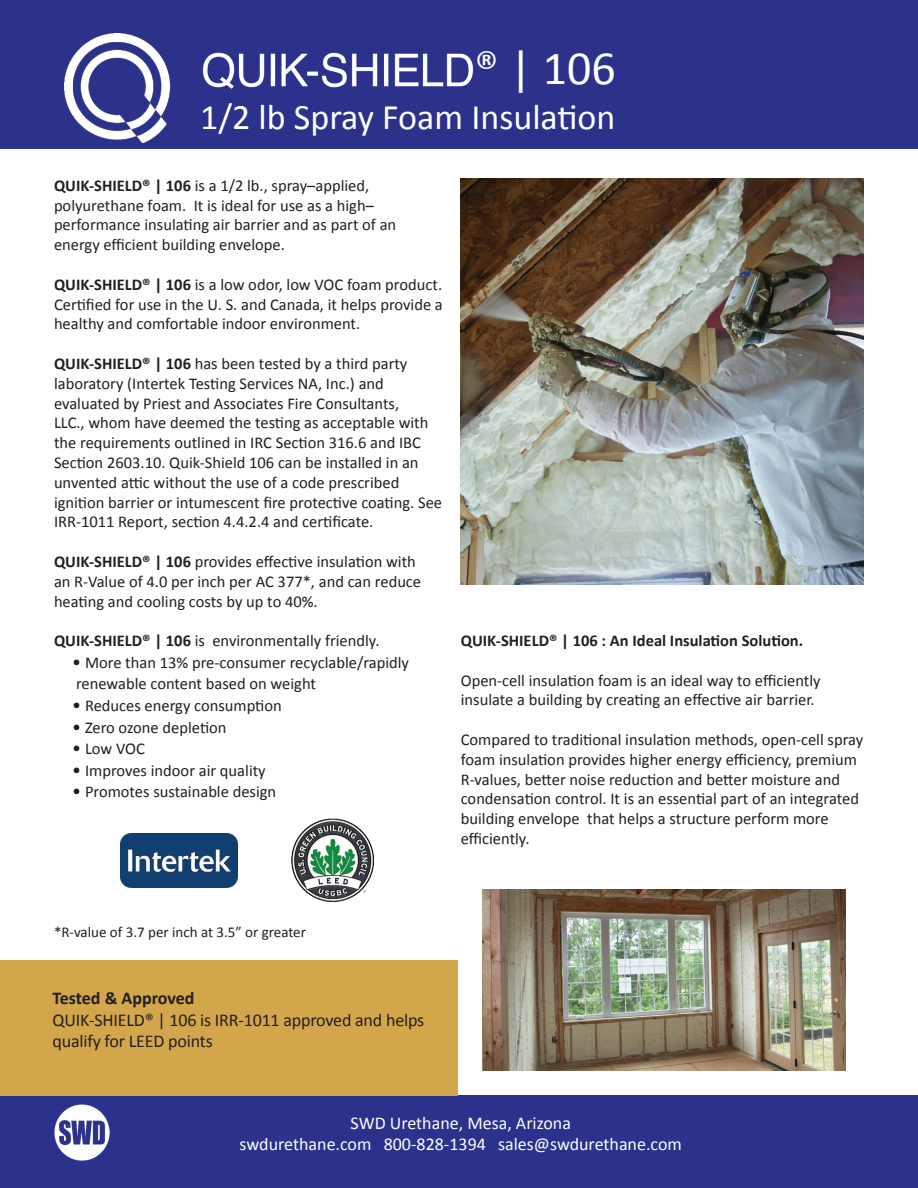
<style>
.page{position:relative;width:918px;height:1188px;background:#fff}
.page>*{position:absolute;margin:0;border:0;box-sizing:border-box;transform-origin:0 0}
.t1{font:48px "Calibri";color:#fff}
.t2{font:36px "Calibri";color:#fff}
.t3{font:18px/21.6px "Calibri";color:#fff;text-align:center}
.t4{font:18px/21.6px "Calibri";letter-spacing:-.01em;color:#231f20}
.t5{font:700 18px "Calibri";color:#231f20}
.t6{font:16.5px/19.8px "Calibri";color:#231f20}
.t7{font:700 16.5px "Calibri";color:#231f20}
.t8{font:15px "Calibri";color:#231f20}
.s1{font-weight:700}
.s2{font-size:18px}
</style>
<div class="page">
<div style="left:0;top:1096px;width:918px;height:92px;background:#2c318b"></div>
<div style="left:0;top:0;width:918px;height:148px;background:#2c318b"></div>
<div style="left:0;top:960px;width:458px;height:135px;background:#d4a64c"></div>
<img style="left:483px;top:889px;width:362px;height:182px">
<img style="left:64px;top:34px;width:107px;height:109px">
<img style="left:291px;top:818px;width:83px;height:85px">
<img style="left:54px;top:1104px;width:56px;height:56px">
<img style="left:461px;top:178px;width:403px;height:406px">
<img style="left:202px;top:52px;width:272px;height:37px">
<img style="left:121px;top:834px;width:116px;height:54px">
<h1 class="t1" style="left:475px;top:38px;width:143px">® | 106</h1>
<h2 class="t2" style="left:200px;top:94px;width:417px">1/2 lb Spray Foam Insulation</h2>
<p class="t6" style="left:54px;top:176px;width:344px"><span class="s1">QUIK-SHIELD® | 106</span> is a 1/2 lb., spray–applied, polyurethane foam. It is ideal for use as a high– performance insulating air barrier and as part of an energy efficient building envelope.</p>
<p class="t6" style="left:54px;top:275px;width:390px;text-align:justify"><span class="s1">QUIK-SHIELD® | 106</span> is a low odor, low VOC foam product.<br>Certified for use in the U. S. and Canada, it helps provide a healthy and comfortable indoor environment.</p>
<p class="t6" style="left:54px;top:354px;width:390px"><span class="s1">QUIK-SHIELD® | 106</span> has been tested by a third party laboratory (Intertek Testing Services NA, Inc.) and evaluated by Priest and Associates Fire Consultants,<br>LLC., whom have deemed the testing as acceptable with the requirements outlined in IRC Section 316.6 and IBC Section 2603.10. Quik‐Shield 106 can be installed in an unvented attic without the use of a code prescribed ignition barrier or intumescent fire protective coating. See IRR-1011 Report, section 4.4.2.4 and certificate.</p>
<p class="t6" style="left:54px;top:552px;width:369px"><span class="s1">QUIK-SHIELD® | 106</span> provides effective insulation with an R-Value of 4.0 per inch per AC 377*, and can reduce heating and cooling costs by up to 40%.</p>
<p class="t6" style="left:54px;top:631px;width:327px"><span class="s1">QUIK-SHIELD® | 106</span> is environmentally friendly.</p>
<p class="t6" style="left:72px;top:652px;width:339px;line-height:21.6px"><span class="s2">•</span> More than 13% pre-consumer recyclable/rapidly renewable content based on weight</p>
<p class="t6" style="left:72px;top:696px;width:211px"><span class="s2">•</span> Reduces energy consumption</p>
<p class="t6" style="left:72px;top:717px;width:156px"><span class="s2">•</span> Zero ozone depletion</p>
<p class="t6" style="left:72px;top:739px;width:74px"><span class="s2">•</span> Low VOC</p>
<p class="t6" style="left:72px;top:761px;width:195px"><span class="s2">•</span> Improves indoor air quality</p>
<p class="t6" style="left:72px;top:782px;width:206px"><span class="s2">•</span> Promotes sustainable design</p>
<p class="t7" style="left:461px;top:630px;width:344px">QUIK-SHIELD® | 106 : An Ideal Insulation Solution.</p>
<p class="t6" style="left:461px;top:670px;width:361px">Open-cell insulation foam is an ideal way to efficiently insulate a building by creating an effective air barrier.</p>
<p class="t6" style="left:461px;top:730px;width:404px">Compared to traditional insulation methods, open-cell spray foam insulation provides higher energy efficiency, premium R-values, better noise reduction and better moisture and condensation control. It is an essential part of an integrated building envelope that helps a structure perform more efficiently.</p>
<p class="t8" style="left:54px;top:923px;width:253px">*R-value of 3.7 per inch at 3.5” or greater</p>
<p class="t5" style="left:52px;top:987px;width:144px">Tested &amp; Approved</p>
<p class="t4" style="left:52px;top:1009px;width:373px">QUIK-SHIELD® | 106 is IRR-1011 approved and helps qualify for LEED points</p>
<p class="t3" style="left:240px;top:1112px;width:444px">SWD Urethane, Mesa, Arizona<br>swdurethane.com 800-828-1394 sales@swdurethane.com</p>
</div>
